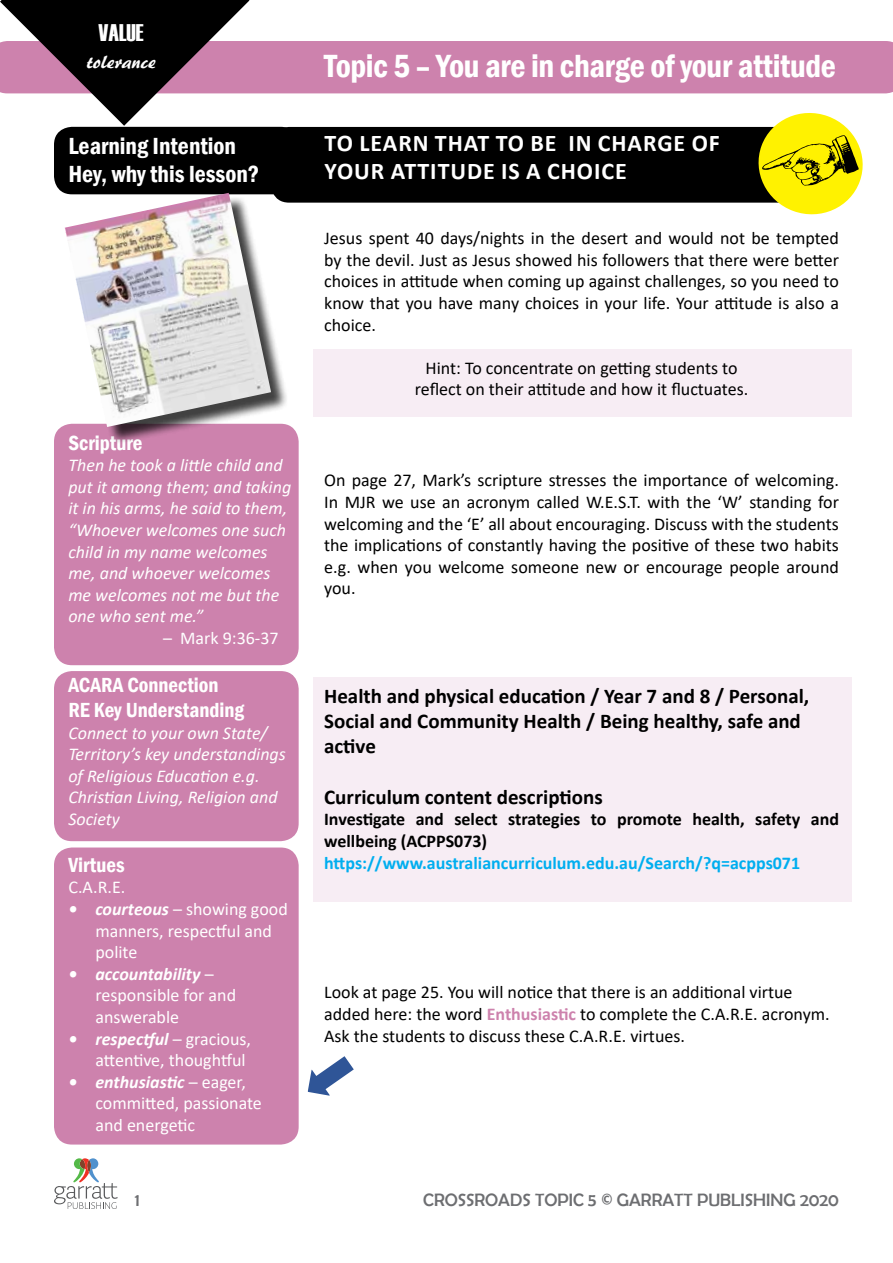
<style>
.page{position:relative;width:893px;height:1263px;background:#fff}
.page>*{position:absolute;margin:0;border:0;box-sizing:border-box;transform-origin:0 0}
.t1{font:600 condensed 33px "Franklin Gothic";letter-spacing:-.01em;color:#fff}
.t2{font:700 24px/28.8px "Calibri";letter-spacing:.04em;color:#fff}
.t3{font:600 condensed 24px/28.8px "Franklin Gothic";color:#fff}
.t4{font:24px "Haettenschweiler";color:#fff}
.t5{font:700 21px/25.2px "Calibri";color:#000}
.t6{font:600 condensed 21px/25.2px "Franklin Gothic";color:#fff}
.t7{font:21px "ARBERKLEY";color:#fff}
.t8{font:18px/21.6px "Calibri";color:#000;text-align:justify}
.t9{font:italic 18px/21.6px "Calibri";color:#fff}
.t10{font:18px/21.6px "Calibri";color:#fff}
.t11{font:700 18px/21.6px "Calibri";color:#000}
.t12{font:700 18px "Calibri";color:#00aeef}
.t13{font:18px "Berlin Sans FB";color:#6d6e71}
.s1{font-weight:700;font-style:italic}
.s2{font-weight:700;color:#cd82ad}
</style>
<div class="page">
<svg style="left:54px;top:1158px;width:64px;height:51px"></svg>
<div style="left:271px;top:127px;width:581px;height:76px;background:#000;border-radius:18px"></div>
<div style="left:313px;top:677px;width:538px;height:224px;background:#f7edf4"></div>
<div style="left:249px;top:41px;width:644px;height:52px;background:#cd82ad"></div>
<div style="left:313px;top:349px;width:538px;height:68px;background:#f7edf4"></div>
<div style="left:54px;top:127px;width:245px;height:67px;background:#000;border-radius:18px"></div>
<div style="left:54px;top:424px;width:245px;height:241px;background:#cd82ad;border-radius:18px"></div>
<div style="left:54px;top:847px;width:245px;height:297px;background:#cd82ad;border-radius:18px"></div>
<div style="left:54px;top:671px;width:245px;height:170px;background:#cd82ad;border-radius:18px"></div>
<div style="left:68px;top:196px;width:221px;height:249px;background:#000;opacity:.75"></div>
<img style="left:65px;top:193px;width:206px;height:234px">
<svg style="left:752px;top:113px;width:111px;height:102px"></svg>
<svg style="left:0;top:0;width:249px;height:126px"></svg>
<svg style="left:298px;top:1049px;width:56px;height:56px"></svg>
<h2 class="t4" style="left:99px;top:16px;width:47px">VALUE</h2>
<p class="t7" style="left:86px;top:48px;width:71px">tolerance</p>
<h1 class="t1" style="left:324px;top:44px;width:513px">Topic 5 – You are in charge of your attitude</h1>
<h2 class="t3" style="left:68px;top:131px;width:192px">Learning Intention<br>Hey, why this lesson?</h2>
<h2 class="t2" style="left:325px;top:128px;width:397px">TO LEARN THAT TO BE IN CHARGE OF<br>YOUR ATTITUDE IS A CHOICE</h2>
<p class="t6" style="left:68px;top:430px;width:76px">Scripture</p>
<p class="t9" style="left:68px;top:454px;width:224px">Then he took a little child and put it among them; and taking it in his arms, he said to them, “Whoever welcomes one such child in my name welcomes me, and whoever welcomes me welcomes not me but the one who sent me.”</p>
<p class="t10" style="left:163px;top:627px;width:117px">– Mark 9:36-37</p>
<p class="t6" style="left:68px;top:672px;width:177px">ACARA Connection<br>RE Key Understanding</p>
<p class="t9" style="left:68px;top:721px;width:219px">Connect to your own State/<br>Territory’s key understandings of Religious Education e.g.<br>Christian Living, Religion and<br>Society</p>
<p class="t6" style="left:68px;top:852px;width:58px">Virtues</p>
<p class="t10" style="left:68px;top:876px;width:59px">C.A.R.E.</p>
<p class="t10" style="left:95px;top:898px;width:194px;text-indent:-27px"><span class="s1">• courteous</span> – showing good manners, respectful and polite</p>
<p class="t10" style="left:95px;top:962px;width:142px;text-indent:-27px"><span class="s1">• accountability</span> – responsible for and answerable</p>
<p class="t10" style="left:95px;top:1027px;width:157px;text-indent:-27px"><span class="s1">• respectful</span> – gracious, attentive, thoughtful</p>
<p class="t10" style="left:95px;top:1070px;width:168px;text-indent:-27px"><span class="s1">• enthusiastic</span> – eager, committed, passionate and energetic</p>
<p class="t8" style="left:324px;top:227px;width:516px">Jesus spent 40 days/nights in the desert and would not be tempted by the devil. Just as Jesus showed his followers that there were better choices in attitude when coming up against challenges, so you need to know that you have many choices in your life. Your attitude is also a choice.</p>
<p class="t8" style="left:415px;top:356px;width:335px;text-align:center">Hint: To concentrate on getting students to reflect on their attitude and how it fluctuates.</p>
<p class="t8" style="left:324px;top:469px;width:516px">On page 27, Mark’s scripture stresses the importance of welcoming.<br>In MJR we use an acronym called W.E.S.T. with the ‘W’ standing for welcoming and the ‘E’ all about encouraging. Discuss with the students the implications of constantly having the positive of these two habits e.g. when you welcome someone new or encourage people around you.</p>
<p class="t5" style="left:324px;top:683px;width:487px">Health and physical education / Year 7 and 8 / Personal,<br>Social and Community Health / Being healthy, safe and active</p>
<p class="t5" style="left:324px;top:784px;width:280px">Curriculum content descriptions</p>
<p class="t11" style="left:324px;top:808px;width:516px">Investigate and select strategies to promote health, safety and wellbeing (ACPPS073)</p>
<p class="t12" style="left:324px;top:850px;width:478px">https://www.australiancurriculum.edu.au/Search/?q=acpps071</p>
<p class="t8" style="left:324px;top:981px;width:507px;text-align:left">Look at page 25. You will notice that there is an additional virtue added here: the word <span class="s2">Enthusiastic</span> to complete the C.A.R.E. acronym.<br>Ask the students to discuss these C.A.R.E. virtues.</p>
<p class="t13" style="left:135px;top:1190px;width:7px">1</p>
<p class="t13" style="left:423px;top:1190px;width:417px">CROSSROADS TOPIC 5 © GARRATT PUBLISHING 2020</p>
</div>
